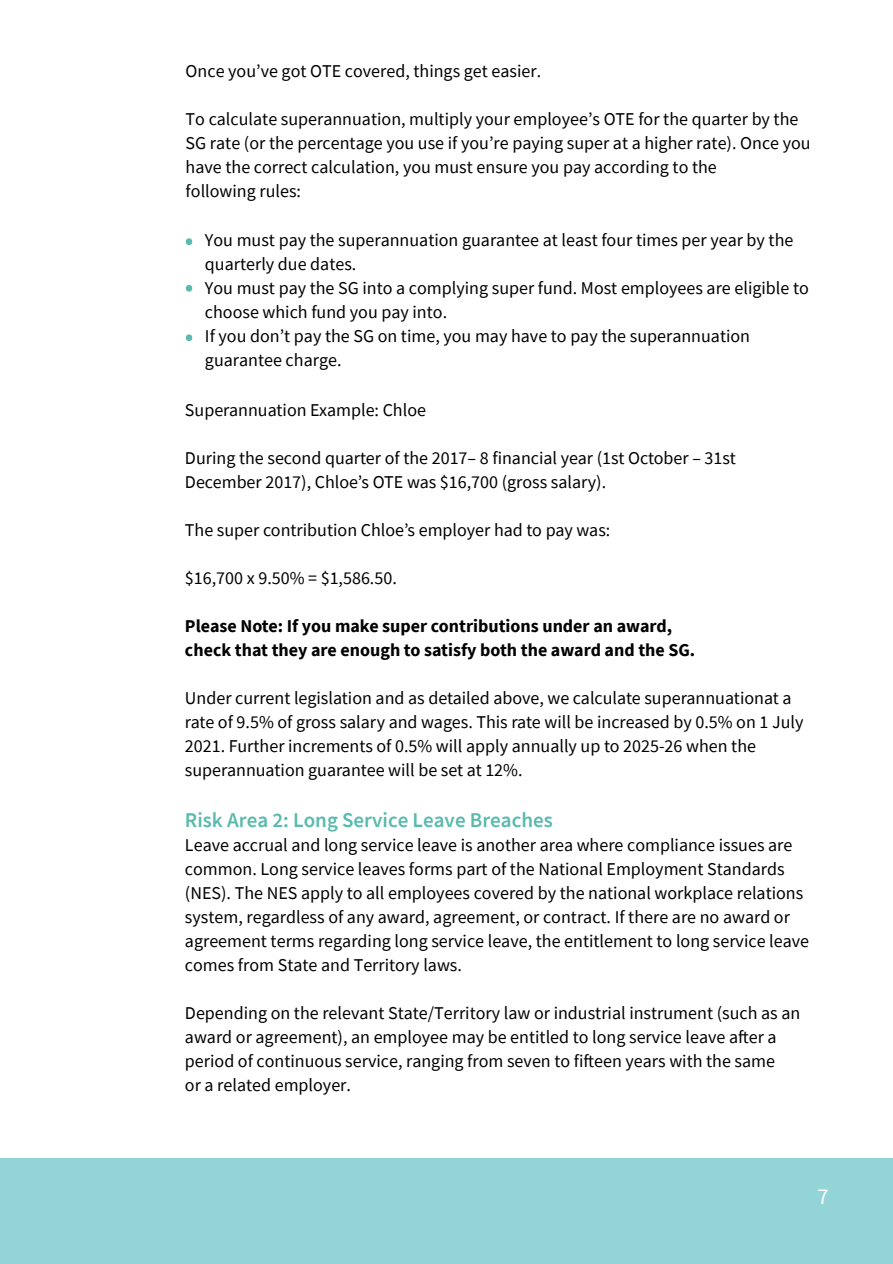
<style>
.page{position:relative;width:893px;height:1264px;background:#fff}
.page>*{position:absolute;margin:0;border:0;box-sizing:border-box;transform-origin:0 0}
.t1{font:54px/48px "Source Sans Pro";color:#59baad;text-align:justify}
.t2{font:22.5px "Source Sans Pro";color:#fff}
.t3{font:600 21px "Source Sans Pro";color:#59baad}
.t4{font:18px/24px "Source Sans Pro";color:#000}
.t5{font:700 18px/24px "Source Sans Pro";color:#000}
</style>
<div class="page">
<div style="left:0;top:1158px;width:892px;height:105px;background:#93d5d7"></div>
<p class="t4" style="left:186px;top:59px;width:357px">Once you’ve got OTE covered, things get easier.</p>
<p class="t4" style="left:186px;top:107px;width:626px">To calculate superannuation, multiply your employee’s OTE for the quarter by the SG rate (or the percentage you use if you’re paying super at a higher rate). Once you have the correct calculation, you must ensure you pay according to the<br>following rules:</p>
<p class="t4" style="left:205px;top:228px;width:605px">You must pay the superannuation guarantee at least four times per year by the quarterly due dates.<br>You must pay the SG into a complying super fund. Most employees are eligible to choose which fund you pay into.<br>If you don’t pay the SG on time, you may have to pay the superannuation guarantee charge.</p>
<h1 class="t1" style="left:182px;top:217px;width:15px">· · ·</h1>
<p class="t4" style="left:185px;top:398px;width:242px">Superannuation Example: Chloe</p>
<p class="t4" style="left:185px;top:446px;width:552px">During the second quarter of the 2017– 8 financial year (1st October – 31st<br>December 2017), Chloe’s OTE was $16,700 (gross salary).</p>
<p class="t4" style="left:185px;top:518px;width:427px">The super contribution Chloe’s employer had to pay was:</p>
<p class="t4" style="left:185px;top:566px;width:213px">$16,700 x 9.50% = $1,586.50.</p>
<p class="t5" style="left:185px;top:613px;width:512px">Please Note: If you make super contributions under an award, check that they are enough to satisfy both the award and the SG.</p>
<p class="t4" style="left:185px;top:686px;width:620px">Under current legislation and as detailed above, we calculate superannuationat a rate of 9.5% of gross salary and wages. This rate will be increased by 0.5% on 1 July 2021. Further increments of 0.5% will apply annually up to 2025-26 when the superannuation guarantee will be set at 12%.</p>
<p class="t3" style="left:185px;top:806px;width:369px">Risk Area 2: Long Service Leave Breaches</p>
<p class="t4" style="left:185px;top:833px;width:625px">Leave accrual and long service leave is another area where compliance issues are common. Long service leaves forms part of the National Employment Standards (NES). The NES apply to all employees covered by the national workplace relations system, regardless of any award, agreement, or contract. If there are no award or agreement terms regarding long service leave, the entitlement to long service leave comes from State and Territory laws.</p>
<p class="t4" style="left:185px;top:1001px;width:616px">Depending on the relevant State/Territory law or industrial instrument (such as an award or agreement), an employee may be entitled to long service leave after a period of continuous service, ranging from seven to fifteen years with the same<br>or a related employer.</p>
<p class="t2" style="left:817px;top:1181px;width:13px">7</p>
</div>
